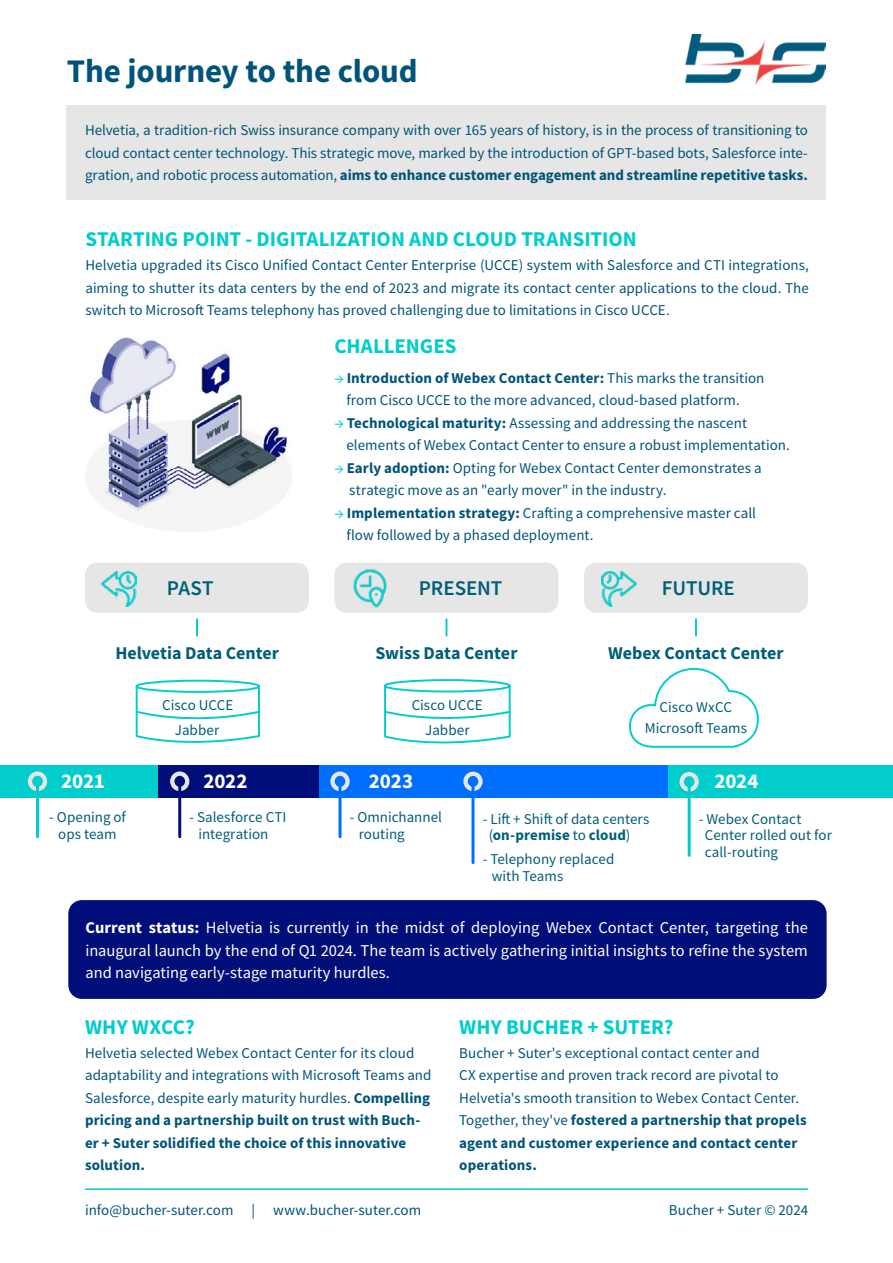
<style>
.page{position:relative;width:893px;height:1263px;background:#fff}
.page>*{position:absolute;margin:0;border:0;box-sizing:border-box;transform-origin:0 0}
.t1{font:700 33px "Source Sans Pro";letter-spacing:-.005em;color:#005479}
.t2{font:700 21px "Source Sans Pro";color:#00cdcc}
.t3{font:600 21px "Source Sans Pro";letter-spacing:-.005em;color:#005e79}
.t4{font:700 21px "Source Sans Pro";letter-spacing:-.005em;color:#fff}
.t5{font:700 18px "Source Sans Pro";letter-spacing:-.005em;color:#005e79}
.t6{font:16.5px/22.5px "Source Sans Pro";letter-spacing:-.005em;color:#fff;text-align:justify}
.t7{font:15px/22.5px "Source Sans Pro";color:#005479}
.t8{font:15px/16.5px "Source Sans Pro";color:#005e79}
.s1{font-weight:700}
.s2{color:#0cc}
</style>
<div class="page">
<hr style="left:85px;top:1188px;width:723px;height:2px;background:#0cc">
<img style="left:685px;top:34px;width:140px;height:51px">
<div style="left:67px;top:105px;width:759px;height:94px;background:#e6e6e6"></div>
<img style="left:86px;top:337px;width:205px;height:194px">
<div style="left:85px;top:563px;width:224px;height:50px;background:#e6e6e6;border-radius:12px"></div>
<div style="left:334px;top:563px;width:224px;height:50px;background:#e6e6e6;border-radius:12px"></div>
<div style="left:584px;top:563px;width:224px;height:50px;background:#e6e6e6;border-radius:12px"></div>
<img style="left:353px;top:569px;width:34px;height:38px">
<img style="left:101px;top:571px;width:36px;height:35px">
<img style="left:601px;top:571px;width:36px;height:35px">
<svg style="left:196px;top:619px;width:2px;height:17px"></svg>
<svg style="left:445px;top:619px;width:2px;height:17px"></svg>
<svg style="left:695px;top:619px;width:2px;height:17px"></svg>
<div style="left:136px;top:680px;width:124px;height:13px;border:2px solid #00cdcc;border-radius:50%"></div>
<svg style="left:135px;top:684px;width:125px;height:59px"></svg>
<div style="left:384px;top:679px;width:127px;height:13px;border:2px solid #00cdcc;border-radius:50%"></div>
<svg style="left:384px;top:684px;width:127px;height:60px"></svg>
<div style="left:68px;top:900px;width:759px;height:99px;background:#000e79;border-radius:14px"></div>
<svg style="left:629px;top:667px;width:130px;height:81px"></svg>
<div style="left:0;top:765px;width:171px;height:32px;background:#00cdcc"></div>
<div style="left:159px;top:765px;width:170px;height:32px;background:#000e79"></div>
<div style="left:320px;top:765px;width:378px;height:32px;background:#006eff"></div>
<div style="left:669px;top:765px;width:224px;height:32px;background:#00cdcc"></div>
<svg style="left:333px;top:774px;width:14px;height:15px"></svg>
<div style="left:330px;top:771px;width:20px;height:20px;border:4px solid #e6e6e6;border-radius:50%"></div>
<hr style="left:339px;top:785px;width:3px;height:52px;background:#006eff">
<svg style="left:172px;top:774px;width:15px;height:15px"></svg>
<div style="left:170px;top:771px;width:19px;height:20px;border:4px solid #e6e6e6;border-radius:50%"></div>
<hr style="left:178px;top:785px;width:3px;height:52px;background:#000e79">
<svg style="left:465px;top:774px;width:15px;height:15px"></svg>
<div style="left:463px;top:772px;width:20px;height:19px;border:4px solid #e6e6e6;border-radius:50%"></div>
<hr style="left:471px;top:785px;width:3px;height:78px;background:#006eff">
<svg style="left:30px;top:774px;width:15px;height:15px"></svg>
<div style="left:28px;top:771px;width:19px;height:20px;border:4px solid #e6e6e6;border-radius:50%"></div>
<hr style="left:36px;top:785px;width:3px;height:52px;background:#00cdcc">
<svg style="left:682px;top:774px;width:15px;height:15px"></svg>
<div style="left:679px;top:772px;width:20px;height:19px;border:4px solid #e6e6e6;border-radius:50%"></div>
<hr style="left:688px;top:786px;width:3px;height:69px;background:#00cdcc">
<h1 class="t1" style="left:67px;top:49px;width:352px">The journey to the cloud</h1>
<p class="t7" style="left:85px;top:119px;width:724px;text-align:justify">Helvetia, a tradition-rich Swiss insurance company with over 165 years of history, is in the process of transitioning to cloud contact center technology. This strategic move, marked by the introduction of GPT-based bots, Salesforce inte&shy;gration, and robotic process automation, <span class="s1">aims to enhance customer engagement and streamline repetitive tasks.</span></p>
<h2 class="t2" style="left:85px;top:225px;width:553px">STARTING POINT - DIGITALIZATION AND CLOUD TRANSITION</h2>
<p class="t7" style="left:85px;top:254px;width:725px;text-align:justify">Helvetia upgraded its Cisco Unified Contact Center Enterprise (UCCE) system with Salesforce and CTI integrations, aiming to shutter its data centers by the end of 2023 and migrate its contact center applications to the cloud. The switch to Microsoft Teams telephony has proved challenging due to limitations in Cisco UCCE.</p>
<h2 class="t2" style="left:334px;top:332px;width:124px">CHALLENGES</h2>
<p class="t7" style="left:346px;top:366px;width:420px;text-indent:-12px"><span class="s2">→</span> <span class="s1">Introduction of Webex Contact Center:</span> This marks the transition from Cisco UCCE to the more advanced, cloud-based platform.</p>
<p class="t7" style="left:346px;top:411px;width:445px;text-indent:-12px"><span class="s2">→</span> <span class="s1">Technological maturity:</span> Assessing and addressing the nascent elements of Webex Contact Center to ensure a robust implementation.</p>
<p class="t7" style="left:349px;top:456px;width:414px;text-indent:-15px"><span class="s2">→</span> <span class="s1">Early adoption:</span> Opting for Webex Contact Center demonstrates a strategic move as an "early mover" in the industry.</p>
<p class="t7" style="left:346px;top:501px;width:411px;text-indent:-12px"><span class="s2">→</span> <span class="s1">Implementation strategy:</span> Crafting a comprehensive master call flow followed by a phased deployment.</p>
<h2 class="t3" style="left:167px;top:574px;width:48px">PAST</h2>
<h2 class="t3" style="left:419px;top:574px;width:85px">PRESENT</h2>
<h2 class="t3" style="left:662px;top:574px;width:74px">FUTURE</h2>
<p class="t5" style="left:115px;top:641px;width:165px">Helvetia Data Center</p>
<p class="t5" style="left:375px;top:641px;width:143px">Swiss Data Center</p>
<p class="t5" style="left:608px;top:641px;width:177px">Webex Contact Center</p>
<p class="t8" style="left:162px;top:692px;width:73px;line-height:25px;text-align:center">Cisco UCCE<br>Jabber</p>
<p class="t8" style="left:412px;top:692px;width:73px;line-height:24.9px;text-align:center">Cisco UCCE<br>Jabber</p>
<p class="t8" style="left:645px;top:696px;width:104px;line-height:20.7px;text-align:center">Cisco WxCC<br>Microsoft Teams</p>
<h2 class="t4" style="left:61px;top:767px;width:45px">2021</h2>
<h2 class="t4" style="left:203px;top:767px;width:46px">2022</h2>
<h2 class="t4" style="left:369px;top:767px;width:46px">2023</h2>
<h2 class="t4" style="left:714px;top:767px;width:46px">2024</h2>
<p class="t8" style="left:49px;top:809px;width:78px;text-align:center">- Opening of ops team</p>
<p class="t8" style="left:359px;top:809px;width:85px;text-indent:-9px">- Omnichannel routing</p>
<p class="t8" style="left:198px;top:809px;width:90px;text-indent:-9px">- Salesforce CTI integration</p>
<p class="t8" style="left:489px;top:810px;width:162px;text-indent:-6px">- Lift + Shift of data centers (<span class="s1">on-premise</span> to <span class="s1">cloud</span>)</p>
<p class="t8" style="left:492px;top:851px;width:124px;text-indent:-9px">- Telephony replaced with Teams</p>
<p class="t8" style="left:705px;top:810px;width:129px;text-indent:-6px">- Webex Contact<br>Center rolled out for call-routing</p>
<p class="t6" style="left:85px;top:916px;width:724px"><span class="s1">Current status:</span> Helvetia is currently in the midst of deploying Webex Contact Center, targeting the inaugural launch by the end of Q1 2024. The team is actively gathering initial insights to refine the system and navigating early-stage maturity hurdles.</p>
<h2 class="t2" style="left:85px;top:1013px;width:111px">WHY WXCC?</h2>
<p class="t7" style="left:85px;top:1041px;width:348px">Helvetia selected Webex Contact Center for its cloud adaptability and integrations with Microsoft Teams and Salesforce, despite early maturity hurdles. <span class="s1">Compelling pricing and a partnership built on trust with Buch&shy;er + Suter solidified the choice of this innovative solution.</span></p>
<h2 class="t2" style="left:459px;top:1013px;width:216px">WHY BUCHER + SUTER?</h2>
<p class="t7" style="left:459px;top:1041px;width:349px">Bucher + Suter's exceptional contact center and<br>CX expertise and proven track record are pivotal to Helvetia's smooth transition to Webex Contact Center.<br>Together, they've <span class="s1">fostered a partnership that propels agent and customer experience and contact center operations.</span></p>
<p class="t7" style="left:85px;top:1199px;width:338px">info@bucher-suter.com | www.bucher-suter.com</p>
<p class="t7" style="left:669px;top:1199px;width:141px">Bucher + Suter © 2024</p>
</div>
